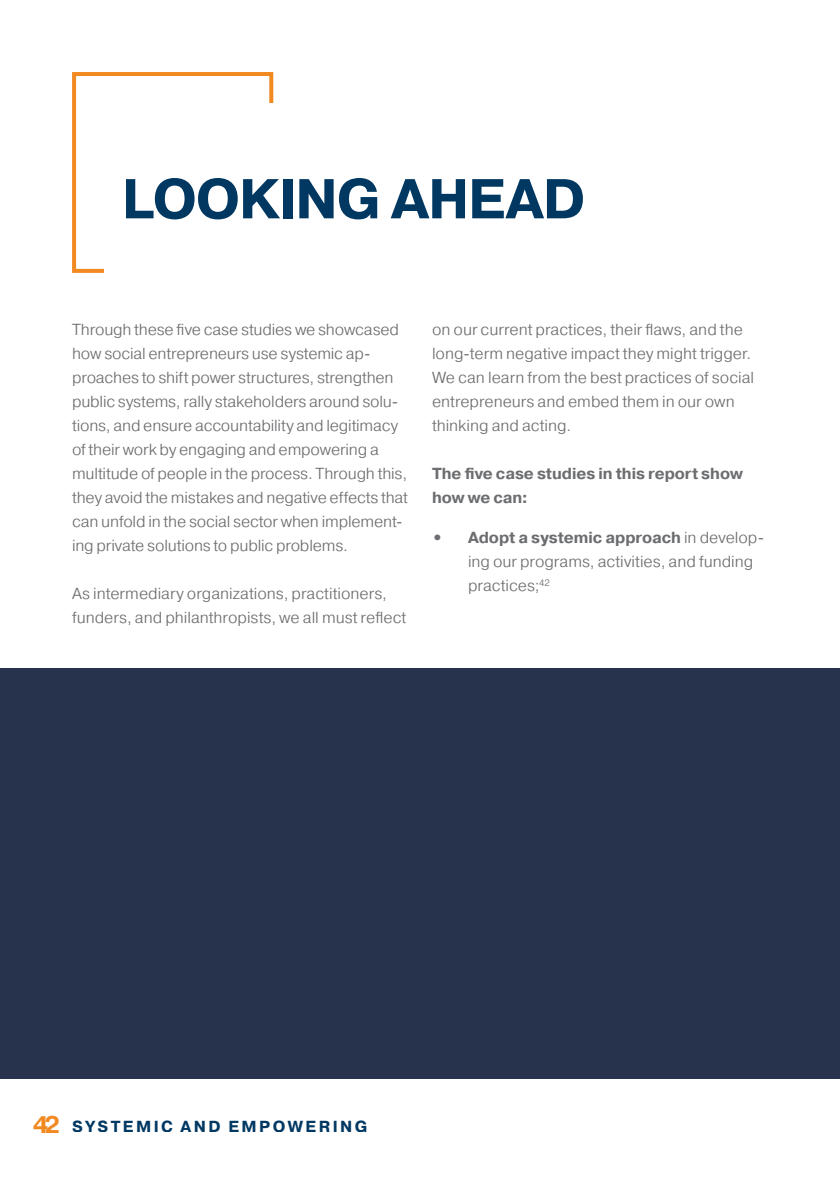
<style>
.page{position:relative;width:840px;height:1191px;background:#fff}
.page>*{position:absolute;margin:0;border:0;box-sizing:border-box;transform-origin:0 0}
.Header_48pt{font:700 56px "Pragmatica";letter-spacing:-.025em;color:#003862}
.Text_8pt{font:300 16px/24px "Pragmatica";letter-spacing:-.005em;color:#6c6d70}
.Text_8pt-2{font:700 16px/24px "Pragmatica";letter-spacing:-.005em;color:#6c6d70}
.t1{font:700 16px "Pragmatica";letter-spacing:.15em;color:#003862}
.s1{font-weight:700}
.s2{font-size:24px;color:#f28a21}
</style>
<div class="page">
<div style="left:0;top:668px;width:839px;height:410px;background:#27334d"></div>
<div style="left:72px;top:72px;width:201px;height:201px;border:4px solid #f38a21"></div>
<div style="left:104px;top:103px;width:622px;height:187px;background:#fff"></div>
<p class="Header_48pt" style="left:122px;top:163px;width:465px">LOOKING AHEAD</p>
<p class="Text_8pt" style="left:72px;top:317px;width:337px">Through these five case studies we showcased how social entrepreneurs use systemic ap&shy;proaches to shift power structures, strengthen public systems, rally stakeholders around solu&shy;tions, and ensure accountability and legitimacy of their work by engaging and empowering a multitude of people in the process. Through this, they avoid the mistakes and negative effects that can unfold in the social sector when implement&shy;ing private solutions to public problems.</p>
<p class="Text_8pt" style="left:72px;top:581px;width:335px">As intermediary organizations, practitioners, funders, and philanthropists, we all must reflect</p>
<p class="Text_8pt" style="left:432px;top:317px;width:323px">on our current practices, their flaws, and the long-term negative impact they might trigger.<br>We can learn from the best practices of social entrepreneurs and embed them in our own thinking and acting.</p>
<p class="Text_8pt-2" style="left:432px;top:461px;width:312px">The five case studies in this report show how we can:</p>
<p class="Text_8pt" style="left:468px;top:525px;width:297px;text-indent:-36px"><span class="s1">• Adopt a systemic approach</span> in develop&shy;ing our programs, activities, and funding practices;<sup>42</sup></p>
<p class="t1" style="left:33px;top:1115px;width:336px"><span class="s2">42</span> SYSTEMIC AND EMPOWERING</p>
</div>
